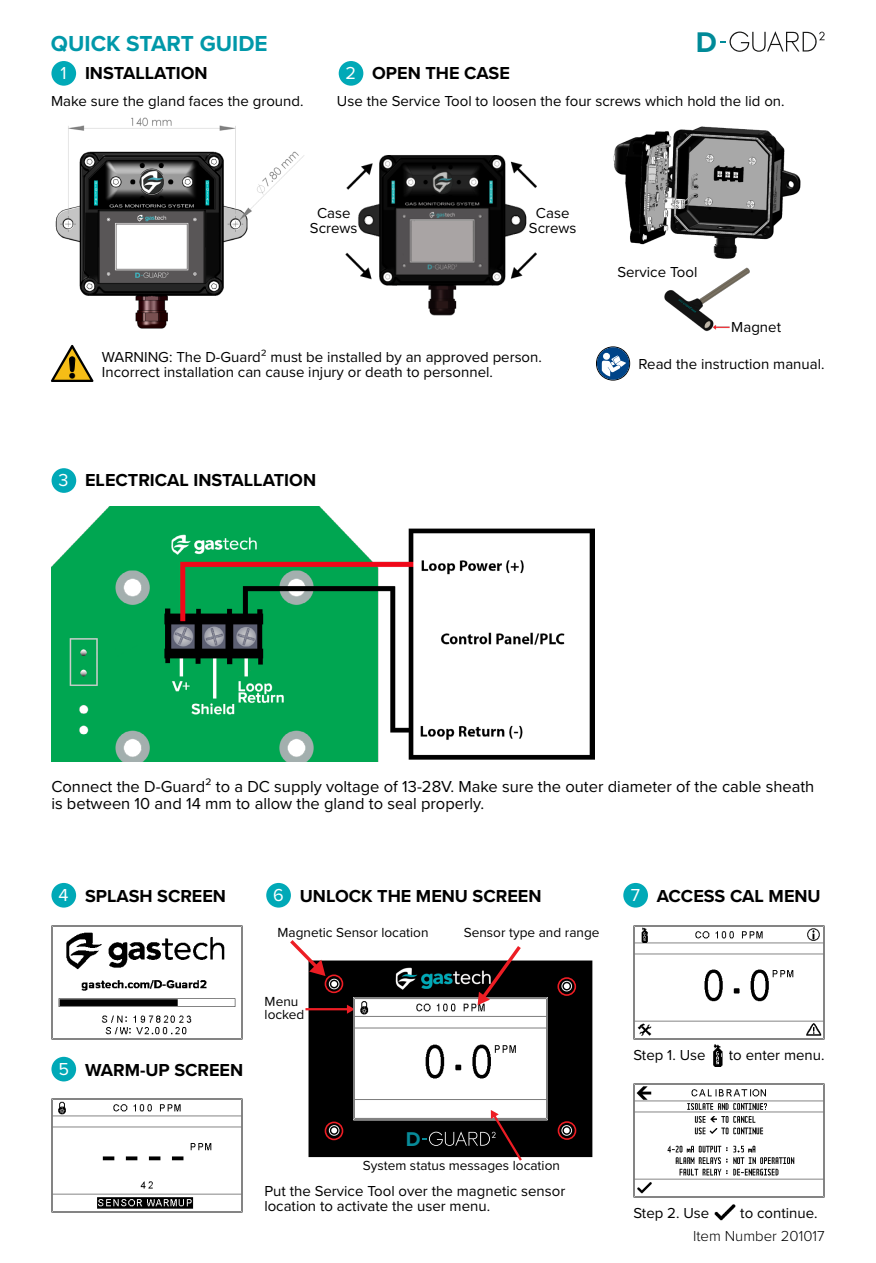
<style>
.page{position:relative;width:876px;height:1263px;background:#fff}
.page>*{position:absolute;margin:0;border:0;box-sizing:border-box;transform-origin:0 0}
.t1{font:700 29.55px "Proxima Nova";color:#008a98}
.t2{font:700 22.5px "Proxima Nova";color:#0098a9}
.t3{font:20.7px "Proxima Nova Bold 2";color:#088b99}
.t4{font:700 18px "Proxima Nova";color:#000}
.t5{font:18px "Proxima Nova Regular 4";color:#fff}
.t6{font:18px "Proxima Nova Regular 6";color:#fff}
.t7{font:18px "Proxima Nova Regular 7";color:#fff}
.t8{font:18px "Proxima Nova Regular 8";color:#fff}
.t9{font:18px "Proxima Nova Regular 9";color:#fff}
.t10{font:18px "Proxima Nova Regular 10";color:#fff}
.t11{font:18px "Proxima Nova Regular 11";color:#fff}
.t12{font:16.5px/16.5px "Proxima Nova";color:#000}
.t13{font:15px/15px "Proxima Nova";color:#000}
.t14{font:300 15px "Proxima Nova";color:#000}
.t15{font:13.65px/12.9px "Proxima Nova Regular 5";color:#000}
</style>
<div class="page">
<div style="left:51px;top:61px;width:25px;height:25px;background:#00a9b7;border-radius:50%"></div>
<div style="left:596px;top:347px;width:34px;height:33px;border:1px solid #000;border-radius:50%"></div>
<svg style="left:596px;top:347px;width:33px;height:33px"></svg>
<svg style="left:51px;top:345px;width:42px;height:37px"></svg>
<img style="left:613px;top:126px;width:188px;height:133px">
<img style="left:55px;top:117px;width:249px;height:212px">
<img style="left:345px;top:155px;width:192px;height:161px">
<img style="left:664px;top:267px;width:86px;height:65px">
<div style="left:339px;top:61px;width:24px;height:25px;background:#00a9b7;border-radius:50%"></div>
<div style="left:52px;top:468px;width:24px;height:25px;background:#00a9b7;border-radius:50%"></div>
<div style="left:51px;top:883px;width:25px;height:24px;background:#00a9b7;border-radius:50%"></div>
<div style="left:51px;top:1057px;width:25px;height:24px;background:#00a9b7;border-radius:50%"></div>
<div style="left:266px;top:883px;width:25px;height:24px;background:#00a9b7;border-radius:50%"></div>
<img style="left:51px;top:506px;width:543px;height:255px">
<img style="left:633px;top:925px;width:192px;height:115px">
<img style="left:713px;top:1045px;width:10px;height:21px">
<img style="left:633px;top:1083px;width:192px;height:115px">
<img style="left:714px;top:1204px;width:21px;height:17px">
<div style="left:623px;top:883px;width:25px;height:24px;background:#00a9b7;border-radius:50%"></div>
<img style="left:51px;top:1098px;width:191px;height:115px">
<img style="left:51px;top:925px;width:191px;height:115px">
<div style="left:308px;top:960px;width:284px;height:197px;background:#000"></div>
<svg style="left:564px;top:983px;width:6px;height:6px"></svg>
<div style="left:561px;top:981px;width:11px;height:10px;border:1px solid #f1f1f2;border-radius:50%"></div>
<svg style="left:564px;top:1127px;width:6px;height:6px"></svg>
<div style="left:561px;top:1125px;width:11px;height:11px;border:1px solid #f1f1f2;border-radius:50%"></div>
<svg style="left:331px;top:1127px;width:6px;height:6px"></svg>
<div style="left:329px;top:1125px;width:10px;height:11px;border:1px solid #f1f1f2;border-radius:50%"></div>
<svg style="left:331px;top:981px;width:6px;height:6px"></svg>
<div style="left:329px;top:979px;width:10px;height:10px;border:1px solid #f1f1f2;border-radius:50%"></div>
<svg style="left:290px;top:940px;width:35px;height:36px"></svg>
<hr style="left:305px;top:1008px;width:43px;height:2px;background:#ed1d24">
<svg style="left:347px;top:946px;width:201px;height:215px"></svg>
<div style="left:325px;top:1121px;width:18px;height:19px;border:2px solid #ed1d24;border-radius:50%"></div>
<div style="left:558px;top:1121px;width:18px;height:19px;border:2px solid #ed1d24;border-radius:50%"></div>
<div style="left:325px;top:974px;width:18px;height:19px;border:2px solid #ed1d24;border-radius:50%"></div>
<div style="left:557px;top:977px;width:19px;height:19px;border:2px solid #ed1d24;border-radius:50%"></div>
<svg style="left:720px;top:31px;width:105px;height:21px"></svg>
<h2 class="t2" style="left:51px;top:26px;width:218px">QUICK START GUIDE</h2>
<h1 class="t1" style="left:696px;top:20px;width:23px">D</h1>
<p class="t5" style="left:60px;top:60px;width:8px">1</p>
<p class="t4" style="left:85px;top:59px;width:124px">INSTALLATION</p>
<p class="t4" style="left:372px;top:60px;width:139px">OPEN THE CASE</p>
<p class="t6" style="left:346px;top:60px;width:12px">2</p>
<p class="t13" style="left:51px;top:93px;width:254px">Make sure the gland faces the ground.</p>
<p class="t13" style="left:337px;top:93px;width:449px">Use the Service Tool to loosen the four screws which hold the lid on.</p>
<p class="t13" style="left:310px;top:205px;width:49px;text-align:center">Case<br>Screws</p>
<p class="t13" style="left:529px;top:205px;width:49px;text-align:center">Case<br>Screws</p>
<p class="t13" style="left:102px;top:349px;width:441px">WARNING: The D-Guard² must be installed by an approved person.<br>Incorrect installation can cause injury or death to personnel.</p>
<p class="t7" style="left:59px;top:467px;width:12px">3</p>
<p class="t4" style="left:85px;top:467px;width:232px">ELECTRICAL INSTALLATION</p>
<p class="t13" style="left:617px;top:264px;width:82px">Service Tool</p>
<p class="t13" style="left:731px;top:318px;width:51px">Magnet</p>
<p class="t13" style="left:639px;top:356px;width:187px">Read the instruction manual.</p>
<p class="t12" style="left:51px;top:778px;width:764px">Connect the D-Guard² to a DC supply voltage of 13-28V. Make sure the outer diameter of the cable sheath is between 10 and 14 mm to allow the gland to seal properly.</p>
<p class="t8" style="left:58px;top:881px;width:12px">4</p>
<p class="t4" style="left:85px;top:883px;width:143px">SPLASH SCREEN</p>
<p class="t9" style="left:58px;top:1055px;width:12px">5</p>
<p class="t4" style="left:85px;top:1057px;width:160px">WARM-UP SCREEN</p>
<p class="t10" style="left:273px;top:881px;width:12px">6</p>
<p class="t4" style="left:657px;top:883px;width:165px">ACCESS CAL MENU</p>
<p class="t11" style="left:631px;top:882px;width:11px">7</p>
<p class="t4" style="left:300px;top:882px;width:243px">UNLOCK THE MENU SCREEN</p>
<p class="t15" style="left:277px;top:925px;width:153px">Magnetic Sensor location</p>
<p class="t15" style="left:464px;top:925px;width:137px">Sensor type and range</p>
<p class="t15" style="left:265px;top:995px;width:41px">Menu locked</p>
<h3 class="t3" style="left:405px;top:1123px;width:16px">D</h3>
<p class="t15" style="left:363px;top:1158px;width:199px">System status messages location</p>
<p class="t13" style="left:264px;top:1183px;width:303px">Put the Service Tool over the magnetic sensor location to activate the user menu.</p>
<p class="t13" style="left:633px;top:1047px;width:74px">Step 1. Use</p>
<p class="t13" style="left:729px;top:1047px;width:97px">to enter menu.</p>
<p class="t13" style="left:633px;top:1205px;width:77px">Step 2. Use</p>
<p class="t13" style="left:740px;top:1205px;width:79px">to continue.</p>
<p class="t14" style="left:693px;top:1224px;width:133px">Item Number 201017</p>
</div>
